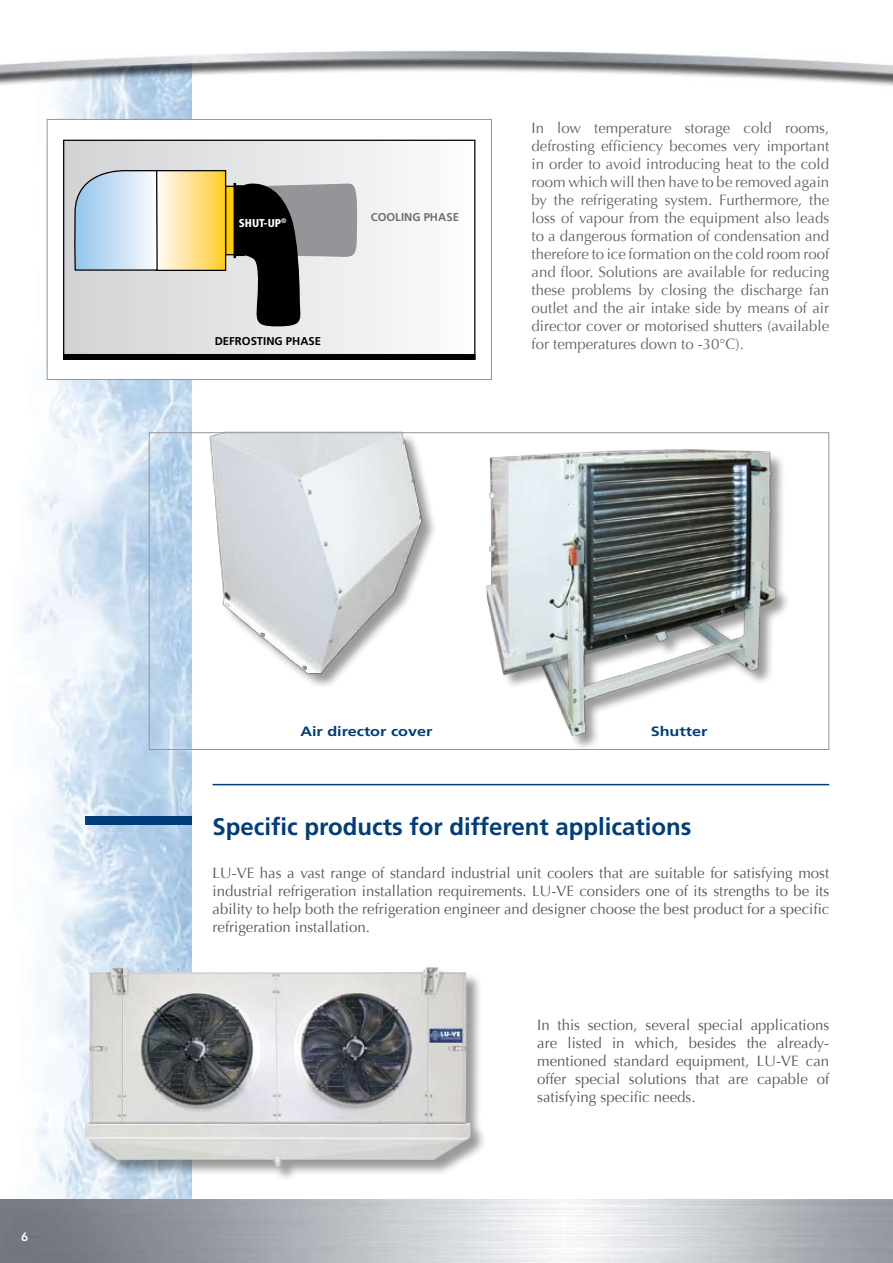
<style>
.page{position:relative;width:893px;height:1263px;background:#fff}
.page>*{position:absolute;margin:0;border:0;box-sizing:border-box;transform-origin:0 0}
.t1{font:700 24px "Frutiger";color:#003d79}
.t2{font:15px/18px "Optima";color:#636467;text-align:justify}
.t3{font:15px/18px "Optima";color:#58595b;text-align:justify}
.t4{font:700 13.5px "Frutiger";color:#003d79;scale:1.2 1}
.t5{font:800 12px "Avenir";color:#fff}
.t6{font:700 11.4px "Frutiger";color:#000}
.t7{font:700 11.4px "Frutiger";color:#6d6f71}
.t8{font:900 condensed 11.4px "Frutiger";color:#fff}
</style>
<div class="page">
<img style="left:22px;top:244px;width:169px;height:955px">
<div style="left:85px;top:816px;width:106px;height:9px;background:#003d79"></div>
<hr style="left:213px;top:784px;width:616px;height:1px;background:#003d79">
<div style="left:47px;top:119px;width:445px;height:261px;background:#fff;border:1px solid #939598"></div>
<div style="left:64px;top:140px;width:411px;height:219px;background:linear-gradient(to right,#d1d2d4,#fcfcfc)"></div>
<hr style="left:64px;top:355px;width:411px;height:4px;background:#000">
<div style="left:63px;top:354px;width:412px;height:6px;border:1px solid #000"></div>
<div style="left:226px;top:186px;width:16px;height:69px;background:#ffcb05"></div>
<div style="left:225px;top:186px;width:18px;height:69px;border:1px solid #000"></div>
<div style="left:234px;top:183px;width:2px;height:75px;border:1px solid #000"></div>
<div style="left:236px;top:186px;width:8px;height:69px;background:#000"></div>
<div style="left:235px;top:185px;width:10px;height:71px;border:1px solid #000"></div>
<div style="left:156px;top:171px;width:70px;height:99px;background:linear-gradient(to right,#fffbfb,#ffcc2c)"></div>
<div style="left:156px;top:170px;width:70px;height:101px;border:1px solid #000"></div>
<svg style="left:74px;top:244px;width:84px;height:27px;background:#b8cee1"></svg>
<svg style="left:240px;top:244px;width:119px;height:82px;background:#8d8d8e"></svg>
<img style="left:0;top:50px;width:893px;height:194px">
<img style="left:189px;top:434px;width:245px;height:262px">
<img style="left:486px;top:449px;width:301px;height:286px">
<div style="left:85px;top:967px;width:409px;height:222px;background:#000;opacity:.4"></div>
<img style="left:85px;top:967px;width:385px;height:199px">
<p class="t5" style="left:21px;top:1229px;width:9px">6</p>
<p class="t8" style="left:239px;top:216px;width:49px">SHUT-UP<sup>®</sup></p>
<p class="t6" style="left:215px;top:334px;width:108px">DEFROSTING PHASE</p>
<p class="t7" style="left:371px;top:210px;width:90px">COOLING PHASE</p>
<p class="t2" style="left:531px;top:119px;width:299px">In low temperature storage cold rooms, defrosting efficiency becomes very important in order to avoid introducing heat to the cold room which will then have to be removed again by the refrigerating system. Furthermore, the loss of vapour from the equipment also leads to a dangerous formation of condensation and therefore to ice formation on the cold room roof and floor. Solutions are available for reducing these problems by closing the discharge fan outlet and the air intake side by means of air director cover or motorised shutters (available for temperatures down to -30°C).</p>
<p class="t4" style="left:300px;top:724px;width:112px">Air director cover</p>
<p class="t4" style="left:651px;top:724px;width:49px">Shutter</p>
<h1 class="t1" style="left:213px;top:813px;width:480px">Specific products for different applications</h1>
<p class="t3" style="left:213px;top:864px;width:618px">LU -VE has a vast range of standard industrial unit coolers that are suitable for satisfying most industrial refrigeration installation requirements. LU -VE considers one of its strengths to be its ability to help both the refrigeration engineer and designer choose the best product for a specific refrigeration installation.</p>
<p class="t3" style="left:537px;top:1016px;width:294px">In this section, several special applications are listed in which, besides the already&shy;mentioned standard equipment, LU -VE can offer special solutions that are capable of satisfying specific needs.</p>
</div>
